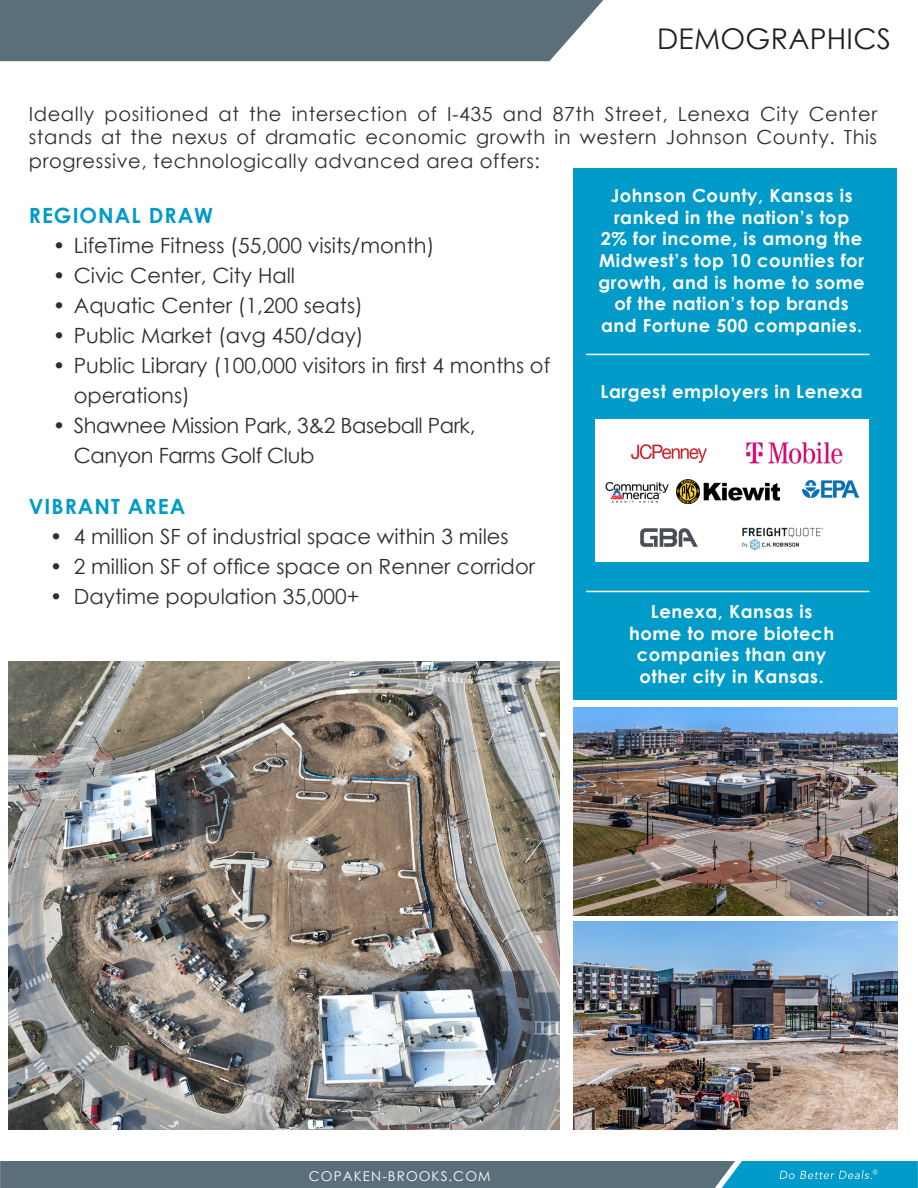
<style>
.page{position:relative;width:918px;height:1188px;background:#fff}
.page>*{position:absolute;margin:0;border:0;box-sizing:border-box;transform-origin:0 0}
.Subhead{font:28.5px "Century Gothic";letter-spacing:.01em;color:#231f20}
.t1{font:21px/30px "Century Gothic";color:#2e2f2f}
.t2{font:21px/30px "Century Gothic";letter-spacing:-.02em;color:#2e2f2f}
.Letter_Text{font:700 21px "Century Gothic";letter-spacing:.05em;color:#009bc8}
.Arial_Text{font:19.5px/23.4px "Century Gothic";letter-spacing:.03em;color:#2e2f2f;text-align:justify}
.Arial_Text-2{font:700 18px/21.6px "Century Gothic";letter-spacing:.03em;color:#fff;text-align:center}
.t3{font:13.5px "Century Gothic";letter-spacing:.08em;color:#fff}
</style>
<div class="page">
<div style="left:0;top:0;width:604px;height:61px;background:#5b6f7b"></div>
<svg style="left:0;top:1161px;width:918px;height:27px;background:#4c798b"></svg>
<div style="left:573px;top:168px;width:323px;height:531px;background:#009bc8"></div>
<hr style="left:586px;top:354px;width:283px;height:1px;background:#fff">
<hr style="left:586px;top:591px;width:283px;height:1px;background:#fff">
<div style="left:595px;top:420px;width:273px;height:142px;background:#fff"></div>
<img style="left:676px;top:479px;width:103px;height:24px">
<img style="left:640px;top:528px;width:58px;height:19px">
<img style="left:742px;top:527px;width:81px;height:24px">
<img style="left:605px;top:482px;width:64px;height:21px">
<img style="left:802px;top:480px;width:56px;height:18px">
<img style="left:631px;top:444px;width:76px;height:19px">
<img style="left:746px;top:442px;width:97px;height:22px">
<img style="left:8px;top:662px;width:551px;height:468px">
<img style="left:573px;top:708px;width:324px;height:208px">
<img style="left:573px;top:922px;width:324px;height:208px">
<p class="Subhead" style="left:657px;top:19px;width:235px">DEMOGRAPHICS</p>
<p class="Arial_Text" style="left:29px;top:102px;width:850px">Ideally positioned at the intersection of I-435 and 87th Street, Lenexa City Center stands at the nexus of dramatic economic growth in western Johnson County. This progressive, technologically advanced area offers:</p>
<p class="Letter_Text" style="left:29px;top:199px;width:186px">REGIONAL DRAW</p>
<p class="t1" style="left:53px;top:230px;width:383px">• LifeTime Fitness (55,000 visits/month)</p>
<p class="t1" style="left:53px;top:260px;width:244px">• Civic Center, City Hall</p>
<p class="t1" style="left:53px;top:290px;width:312px">• Aquatic Center (1,200 seats)</p>
<p class="t1" style="left:53px;top:320px;width:312px">• Public Market (avg 450/day)</p>
<p class="t1" style="left:74px;top:350px;width:478px;text-indent:-21px">• Public Library (100,000 visitors in first 4 months of operations)</p>
<p class="t2" style="left:74px;top:410px;width:403px;text-indent:-21px">• Shawnee Mission Park, 3&amp;2 Baseball Park,<br>Canyon Farms Golf Club</p>
<p class="Letter_Text" style="left:29px;top:490px;width:158px">VIBRANT AREA</p>
<p class="t1" style="left:50px;top:521px;width:460px">• 4 million SF of industrial space within 3 miles</p>
<p class="t1" style="left:50px;top:551px;width:487px">• 2 million SF of office space on Renner corridor</p>
<p class="t1" style="left:50px;top:581px;width:311px">• Daytime population 35,000+</p>
<p class="Arial_Text-2" style="left:598px;top:184px;width:268px">Johnson County, Kansas is ranked in the nation’s top<br>2% for income, is among the<br>Midwest’s top 10 counties for growth, and is home to some of the nation’s top brands and Fortune 500 companies.</p>
<p class="Arial_Text-2" style="left:601px;top:380px;width:264px">Largest employers in Lenexa</p>
<p class="Arial_Text-2" style="left:629px;top:600px;width:207px">Lenexa, Kansas is home to more biotech companies than any other city in Kansas.</p>
<p class="t3" style="left:309px;top:1167px;width:183px">COPAKEN-BROOKS.COM</p>
</div>
